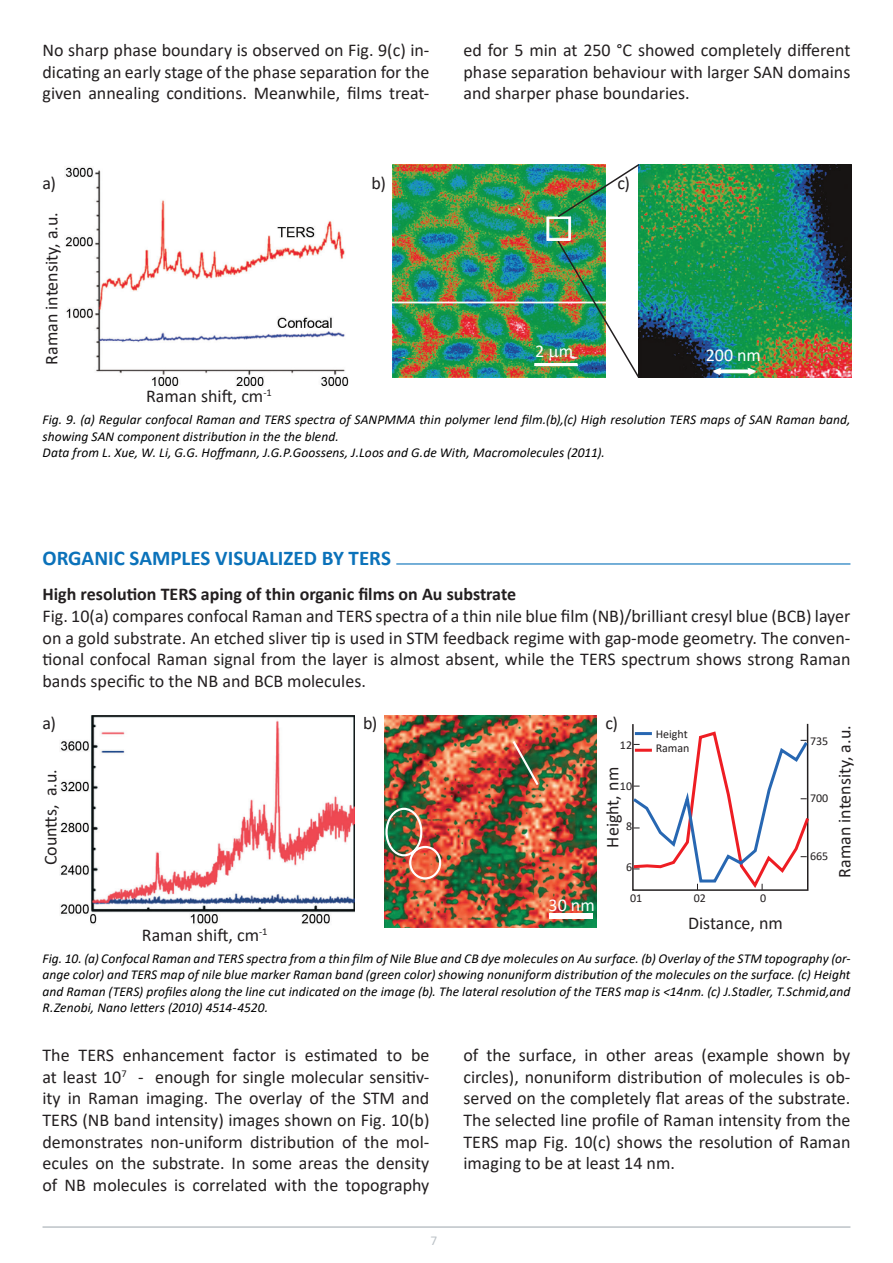
<style>
.page{position:relative;width:893px;height:1263px;background:#fff}
.page>*{position:absolute;margin:0;border:0;box-sizing:border-box;transform-origin:0 0}
.t1{font:700 21px "Calibri";color:#0b72ba}
.t2{font:18px/21.6px "Calibri";color:#231f20;text-align:justify}
.t3{font:700 18px "Calibri";color:#231f20}
.t4{font:18px "Calibri";color:#fff}
.t5{font:italic 13.5px/16.2px "Calibri";letter-spacing:.005em;color:#000}
.t6{font:13.5px "Calibri";color:#bcc2c7}
.t7{font:12px/14.4px "Calibri";color:#231f20}
</style>
<div class="page">
<hr style="left:43px;top:1226px;width:807px;height:2px;background:#bcc2c7">
<img style="left:65px;top:167px;width:284px;height:220px">
<img style="left:393px;top:165px;width:212px;height:212px">
<img style="left:639px;top:165px;width:212px;height:212px">
<hr style="left:534px;top:363px;width:43px;height:3px;background:#fff">
<svg style="left:712px;top:368px;width:9px;height:6px"></svg>
<svg style="left:747px;top:368px;width:9px;height:6px"></svg>
<hr style="left:719px;top:369px;width:31px;height:3px;background:#fff">
<hr style="left:396px;top:563px;width:454px;height:1px;background:#0b72ba">
<svg style="left:556px;top:164px;width:85px;height:55px"></svg>
<div style="left:546px;top:217px;width:24px;height:24px;border:2px solid #fff"></div>
<img style="left:384px;top:715px;width:213px;height:213px">
<img style="left:384px;top:738px;width:157px;height:142px">
<div style="left:550px;top:914px;width:43px;height:5px;background:#fff"></div>
<img style="left:60px;top:715px;width:294px;height:209px">
<svg style="left:632px;top:729px;width:177px;height:162px"></svg>
<img style="left:549px;top:239px;width:92px;height:139px">
<p class="t2" style="left:43px;top:39px;width:388px">No sharp phase boundary is observed on Fig. 9(c) in&shy;dicating an early stage of the phase separation for the given annealing conditions. Meanwhile, films treat-</p>
<p class="t2" style="left:463px;top:39px;width:388px">ed for 5 min at 250 °C showed completely different phase separation behaviour with larger SAN domains and sharper phase boundaries.</p>
<p class="t2" style="left:43px;top:172px;width:15px">a)</p>
<p class="t2" style="left:372px;top:172px;width:16px">b)</p>
<p class="t2" style="left:40px;top:365px;width:154px;rotate:-90deg">Raman intensity, a.u.</p>
<p class="t2" style="left:146px;top:384px;width:127px">Raman shift, cm<sup>-1</sup></p>
<p class="t2" style="left:617px;top:172px;width:14px">c)</p>
<p class="t4" style="left:535px;top:338px;width:39px">2 m</p>
<p class="t4" style="left:706px;top:343px;width:57px">200 nm</p>
<p class="t5" style="left:43px;top:411px;width:809px">Fig. 9. (a) Regular confocal Raman and TERS spectra of SANPMMA thin polymer lend film.(b),(c) High resolution TERS maps of SAN Raman band, showing SAN component distribution in the the blend.<br>Data from L. Xue, W. Li, G.G. Hoffmann, J.G.P.Goossens, J.Loos and G.de With, Macromolecules (2011).</p>
<p class="t1" style="left:43px;top:543px;width:350px">ORGANIC SAMPLES VISUALIZED BY TERS</p>
<p class="t3" style="left:43px;top:582px;width:475px">High resolution TERS aping of thin organic films on Au substrate</p>
<p class="t2" style="left:43px;top:605px;width:809px">Fig. 10(a) compares confocal Raman and TERS spectra of a thin nile blue film (NB)/brilliant cresyl blue (BCB) layer on a gold substrate. An etched sliver tip is used in STM feedback regime with gap-mode geometry. The conven&shy;tional confocal Raman signal from the layer is almost absent, while the TERS spectrum shows strong Raman bands specific to the NB and BCB molecules.</p>
<p class="t2" style="left:43px;top:711px;width:15px">a)</p>
<p class="t2" style="left:363px;top:711px;width:16px">b)</p>
<p class="t2" style="left:39px;top:865px;width:98px;rotate:-90deg">Countts, a.u.</p>
<p class="t2" style="left:142px;top:924px;width:127px">Raman shift, cm<sup>-1</sup></p>
<p class="t4" style="left:549px;top:892px;width:48px">30 nm</p>
<p class="t2" style="left:606px;top:711px;width:14px">c)</p>
<p class="t7" style="left:620px;top:738px;width:14px">12</p>
<p class="t7" style="left:620px;top:778px;width:14px">10</p>
<p class="t7" style="left:626px;top:819px;width:8px">8</p>
<p class="t7" style="left:626px;top:859px;width:8px">6</p>
<p class="t2" style="left:601px;top:848px;width:82px;rotate:-90deg">Height, nm</p>
<p class="t7" style="left:656px;top:726px;width:35px">Height<br>Raman</p>
<p class="t7" style="left:630px;top:891px;width:14px">01</p>
<p class="t7" style="left:694px;top:891px;width:14px">02</p>
<p class="t7" style="left:760px;top:891px;width:8px">0</p>
<p class="t2" style="left:688px;top:911px;width:96px">Distance, nm</p>
<p class="t7" style="left:810px;top:733px;width:20px">735</p>
<p class="t7" style="left:810px;top:791px;width:20px">700</p>
<p class="t7" style="left:810px;top:848px;width:20px">665</p>
<p class="t2" style="left:833px;top:878px;width:154px;rotate:-90deg">Raman intensity, a.u.</p>
<p class="t5" style="left:43px;top:950px;width:809px;text-align:justify">Fig. 10. (a) Confocal Raman and TERS spectra from a thin film of Nile Blue and CB dye molecules on Au surface. (b) Overlay of the STM topography (or&shy;ange color) and TERS map of nile blue marker Raman band (green color) showing nonuniform distribution of the molecules on the surface. (c) Height and Raman (TERS) profiles along the line cut indicated on the image (b). The lateral resolution of the TERS map is &lt;14nm. (c) J.Stadler, T.Schmid,and R.Zenobi, Nano letters (2010) 4514-4520.</p>
<p class="t2" style="left:42px;top:1044px;width:388px">The TERS enhancement factor is estimated to be at least 10<sup>7</sup> - enough for single molecular sensitiv&shy;ity in Raman imaging. The overlay of the STM and TERS (NB band intensity) images shown on Fig. 10(b) demonstrates non-uniform distribution of the mol&shy;ecules on the substrate. In some areas the density of NB molecules is correlated with the topography</p>
<p class="t2" style="left:463px;top:1044px;width:388px">of the surface, in other areas (example shown by circles), nonuniform distribution of molecules is ob&shy;served on the completely flat areas of the substrate.<br>The selected line profile of Raman intensity from the TERS map Fig. 10(c) shows the resolution of Raman imaging to be at least 14 nm.</p>
<p class="t6" style="left:430px;top:1231px;width:8px">7</p>
</div>
